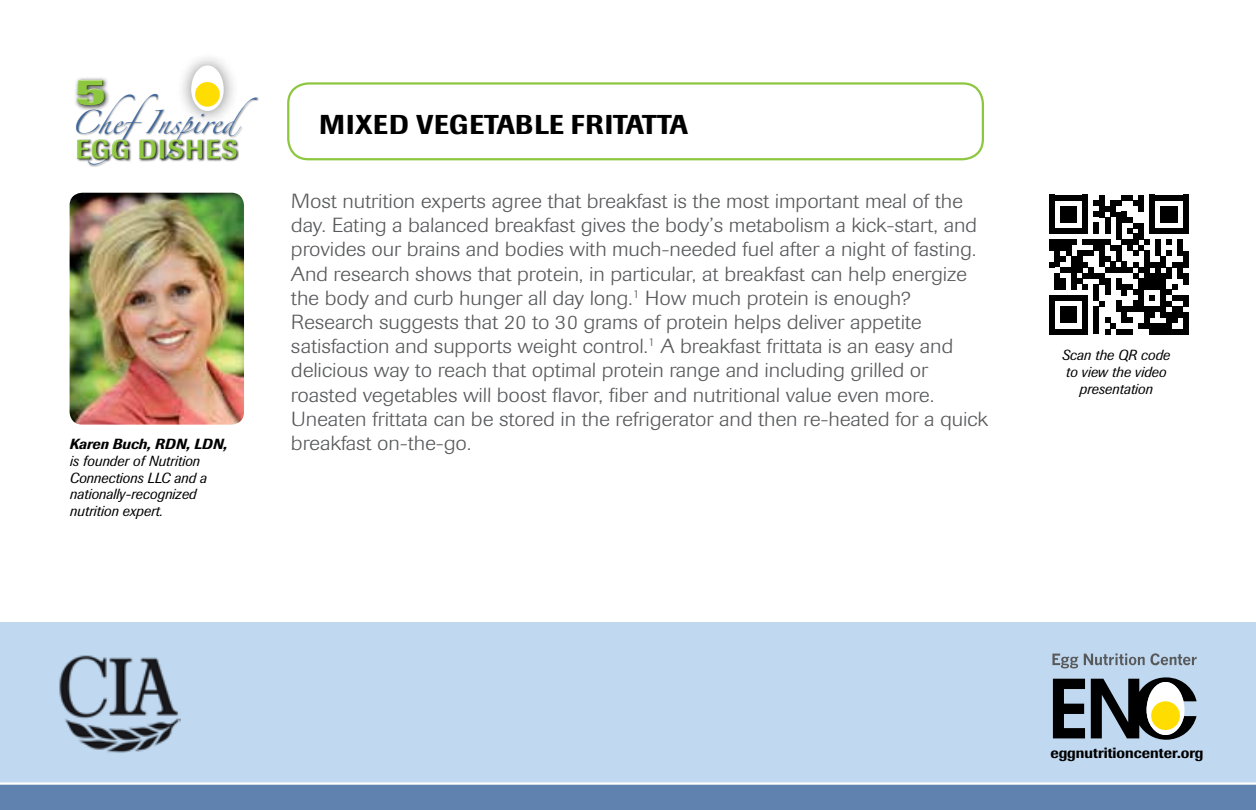
<style>
.page{position:relative;width:1256px;height:810px;background:#fff}
.page>*{position:absolute;margin:0;border:0;box-sizing:border-box;transform-origin:0 0}
.t1{font:800 38.7px "Imago";color:#8dc63f;scale:1.25 1}
.t2{font:500 27.45px "Imago";letter-spacing:.02em;color:#8dc63f}
.t3{font:500 27px "Imago";letter-spacing:.02em;color:#000}
.t4{font:20.93px "Zapfino";color:#40699f}
.t5{font:700 20.7px "Arial Narrow";color:#000}
.t6{font:300 20.25px/24.3px "Imago";color:#58595b;scale:1.11 1}
.t7{font:500 14.85px "Imago";color:#000}
.t8{font:italic 14.62px/16.9px "Imago";color:#000}
.t9{font:italic 500 14.62px "Imago";color:#000}
</style>
<div class="page">
<div style="left:0;top:622px;width:1256px;height:168px;background:#c0d9f0"></div>
<img style="left:70px;top:193px;width:174px;height:232px">
<img style="left:59px;top:655px;width:122px;height:98px">
<div style="left:0;top:783px;width:1256px;height:27px;background:#6082af"></div>
<hr style="left:0;top:782px;width:1256px;height:3px;background:#fff">
<svg style="left:1052px;top:653px;width:92px;height:15px"></svg>
<svg style="left:1150px;top:653px;width:46px;height:12px"></svg>
<svg style="left:1052px;top:677px;width:144px;height:63px"></svg>
<div style="left:1151px;top:701px;width:28px;height:29px;background:#fd0;border-radius:50%"></div>
<div style="left:287px;top:82px;width:697px;height:78px;border:2px solid #8dc63f;border-radius:20px"></div>
<div style="left:176px;top:51px;width:64px;height:76px;background:#000;opacity:.5"></div>
<svg style="left:191px;top:65px;width:33px;height:28px"></svg>
<div style="left:195px;top:82px;width:25px;height:25px;background:#fd0;border-radius:50%"></div>
<div style="left:76px;top:93px;width:183px;height:74px;background:#000;opacity:.42"></div>
<div style="left:77px;top:139px;width:162px;height:23px;background:#000;opacity:.75"></div>
<div style="left:77px;top:139px;width:161px;height:21px;background:#fff;opacity:.75"></div>
<div style="left:77px;top:140px;width:161px;height:20px;background:#000;opacity:.75"></div>
<div style="left:73px;top:77px;width:38px;height:34px;background:#000;opacity:.75"></div>
<div style="left:75px;top:79px;width:31px;height:24px;background:#fff;opacity:.75"></div>
<div style="left:75px;top:80px;width:31px;height:27px;background:#000;opacity:.75"></div>
<div style="left:1049px;top:295px;width:5px;height:39px;background:#000"></div>
<div style="left:1060px;top:306px;width:5px;height:17px;background:#000"></div>
<div style="left:1065px;top:306px;width:6px;height:17px;background:#000"></div>
<div style="left:1071px;top:306px;width:5px;height:17px;background:#000"></div>
<svg style="left:1054px;top:329px;width:28px;height:5px"></svg>
<div style="left:1082px;top:295px;width:6px;height:39px;background:#000"></div>
<div style="left:1093px;top:306px;width:6px;height:28px;background:#000"></div>
<div style="left:1121px;top:306px;width:6px;height:17px;background:#000"></div>
<svg style="left:1105px;top:318px;width:27px;height:16px"></svg>
<svg style="left:1138px;top:323px;width:5px;height:6px"></svg>
<div style="left:1143px;top:306px;width:6px;height:23px;background:#000"></div>
<div style="left:1149px;top:306px;width:6px;height:12px;background:#000"></div>
<div style="left:1149px;top:323px;width:6px;height:11px;background:#000"></div>
<div style="left:1155px;top:323px;width:5px;height:11px;background:#000"></div>
<div style="left:1160px;top:273px;width:6px;height:45px;background:#000"></div>
<div style="left:1160px;top:323px;width:6px;height:11px;background:#000"></div>
<div style="left:1166px;top:312px;width:5px;height:22px;background:#000"></div>
<div style="left:1171px;top:306px;width:6px;height:17px;background:#000"></div>
<svg style="left:1049px;top:195px;width:134px;height:117px"></svg>
<div style="left:1177px;top:306px;width:6px;height:12px;background:#000"></div>
<svg style="left:1171px;top:329px;width:12px;height:5px"></svg>
<div style="left:1183px;top:195px;width:5px;height:39px;background:#000"></div>
<div style="left:1183px;top:251px;width:5px;height:16px;background:#000"></div>
<div style="left:1183px;top:273px;width:5px;height:11px;background:#000"></div>
<div style="left:1183px;top:295px;width:5px;height:11px;background:#000"></div>
<div style="left:1183px;top:312px;width:5px;height:22px;background:#000"></div>
<h1 class="t1" style="left:74px;top:68px;width:26px">5</h1>
<p class="t4" style="left:71px;top:114px;width:188px">ChefInspired</p>
<h2 class="t2" style="left:76px;top:133px;width:164px">EGG DISHES</h2>
<p class="t9" style="left:70px;top:435px;width:159px">Karen Buch, RDN, LDN,</p>
<p class="t8" style="left:70px;top:452px;width:138px">is founder of Nutrition<br>Connections LLC and a nationally-recognized nutrition expert.</p>
<h3 class="t3" style="left:319px;top:108px;width:370px">MIXED VEGETABLE FRITATTA</h3>
<p class="t6" style="left:291px;top:189px;width:629px">Most nutrition experts agree that breakfast is the most important meal of the day. Eating a balanced breakfast gives the body’s metabolism a kick-start, and provides our brains and bodies with much-needed fuel after a night of fasting.<br>And research shows that protein, in particular, at breakfast can help energize the body and curb hunger all day long.<sup>1</sup> How much protein is enough?<br>Research suggests that 20 to 30 grams of protein helps deliver appetite satisfaction and supports weight control.<sup>1</sup> A breakfast frittata is an easy and delicious way to reach that optimal protein range and including grilled or roasted vegetables will boost flavor, fiber and nutritional value even more.<br>Uneaten frittata can be stored in the refrigerator and then re-heated for a quick breakfast on-the-go.</p>
<p class="t8" style="left:1061px;top:347px;width:110px;text-align:center">Scan the QR code to view the video presentation</p>
<p class="t5" style="left:1064px;top:742px;width:118px">enc-online.org</p>
<p class="t7" style="left:1050px;top:744px;width:155px">eggnutritioncenter.org</p>
</div>
